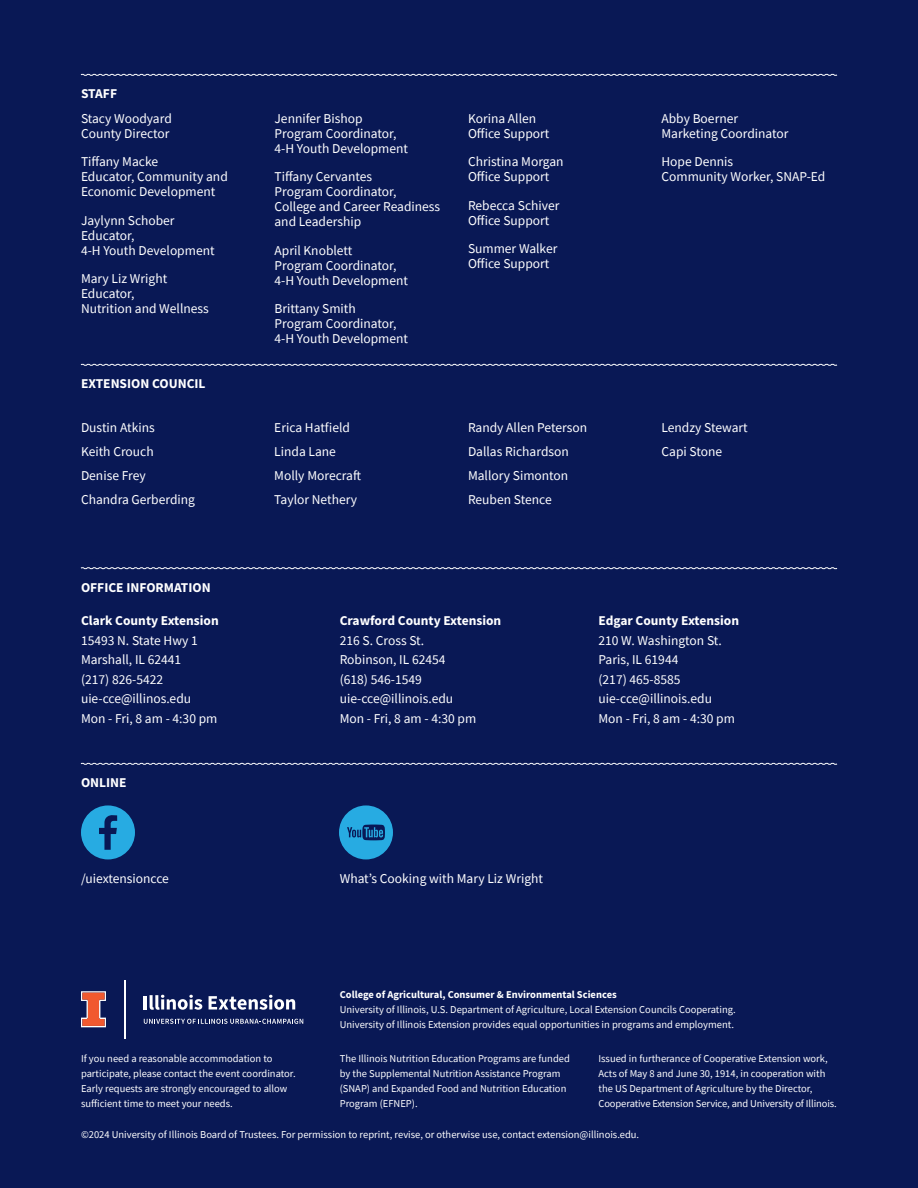
<style>
.page{position:relative;width:918px;height:1188px;background:#091855}
.page>*{position:absolute;margin:0;border:0;box-sizing:border-box;transform-origin:0 0}
.Article_Body_Text{font:13.5px/15px "Source Sans Pro";color:#fff}
.Article_Body_Text-2{font:700 13.5px "Source Sans Pro";color:#fff}
.Ruled_Titles_Light{font:700 13.5px "Source Sans Pro";color:#fff}
.t1{font:10.5px/15px "Source Sans Pro";color:#fff}
.t2{font:700 10.5px "Source Sans Pro";color:#fff}
</style>
<div class="page">
<svg style="left:81px;top:991px;width:25px;height:36px"></svg>
<hr style="left:124px;top:980px;width:1px;height:58px;background:#fff">
<svg style="left:144px;top:995px;width:58px;height:15px"></svg>
<svg style="left:209px;top:995px;width:86px;height:15px"></svg>
<svg style="left:144px;top:1019px;width:159px;height:5px"></svg>
<svg style="left:80px;top:567px;width:758px;height:2px;background:#8990ad"></svg>
<svg style="left:80px;top:763px;width:758px;height:2px;background:#8991ae"></svg>
<svg style="left:81px;top:805px;width:54px;height:54px"></svg>
<svg style="left:339px;top:805px;width:54px;height:54px"></svg>
<svg style="left:80px;top:74px;width:758px;height:2px;background:#8b92ae"></svg>
<svg style="left:80px;top:364px;width:758px;height:2px;background:#8990ad"></svg>
<p class="Ruled_Titles_Light" style="left:81px;top:85px;width:38px">STAFF</p>
<p class="Article_Body_Text" style="left:81px;top:111px;width:92px">Stacy Woodyard<br>County Director</p>
<p class="Article_Body_Text" style="left:81px;top:154px;width:148px">Tiffany Macke<br>Educator, Community and<br>Economic Development</p>
<p class="Article_Body_Text" style="left:81px;top:213px;width:135px">Jaylynn Schober<br>Educator,<br>4-H Youth Development</p>
<p class="Article_Body_Text" style="left:81px;top:271px;width:129px">Mary Liz Wright<br>Educator,<br>Nutrition and Wellness</p>
<p class="Ruled_Titles_Light" style="left:81px;top:375px;width:126px">EXTENSION COUNCIL</p>
<p class="Article_Body_Text" style="left:81px;top:420px;width:75px">Dustin Atkins</p>
<p class="Article_Body_Text" style="left:81px;top:444px;width:74px">Keith Crouch</p>
<p class="Article_Body_Text" style="left:81px;top:468px;width:66px">Denise Frey</p>
<p class="Article_Body_Text" style="left:81px;top:492px;width:116px">Chandra Gerberding</p>
<p class="Ruled_Titles_Light" style="left:81px;top:578px;width:131px">OFFICE INFORMATION</p>
<p class="Article_Body_Text-2" style="left:81px;top:612px;width:139px">Clark County Extension</p>
<p class="Article_Body_Text" style="left:81px;top:633px;width:118px">15493 N. State Hwy 1</p>
<p class="Article_Body_Text" style="left:81px;top:652px;width:102px">Marshall, IL 62441</p>
<p class="Article_Body_Text" style="left:81px;top:672px;width:84px">(217) 826-5422</p>
<p class="Article_Body_Text" style="left:81px;top:691px;width:112px">uie-cce@illinos.edu</p>
<p class="Article_Body_Text" style="left:81px;top:711px;width:138px">Mon - Fri, 8 am - 4:30 pm</p>
<p class="Ruled_Titles_Light" style="left:81px;top:774px;width:47px">ONLINE</p>
<p class="Article_Body_Text" style="left:274px;top:111px;width:135px">Jennifer Bishop<br>Program Coordinator,<br>4-H Youth Development</p>
<p class="Article_Body_Text" style="left:274px;top:169px;width:167px">Tiffany Cervantes<br>Program Coordinator,<br>College and Career Readiness and Leadership</p>
<p class="Article_Body_Text" style="left:274px;top:243px;width:135px">April Knoblett<br>Program Coordinator,<br>4-H Youth Development</p>
<p class="Article_Body_Text" style="left:274px;top:301px;width:135px">Brittany Smith<br>Program Coordinator,<br>4-H Youth Development</p>
<p class="Article_Body_Text" style="left:468px;top:111px;width:83px">Korina Allen<br>Office Support</p>
<p class="Article_Body_Text" style="left:468px;top:154px;width:97px">Christina Morgan<br>Office Support</p>
<p class="Article_Body_Text" style="left:468px;top:198px;width:93px">Rebecca Schiver<br>Office Support</p>
<p class="Article_Body_Text" style="left:468px;top:241px;width:91px">Summer Walker<br>Office Support</p>
<p class="Article_Body_Text" style="left:274px;top:420px;width:77px">Erica Hatfield</p>
<p class="Article_Body_Text" style="left:274px;top:444px;width:63px">Linda Lane</p>
<p class="Article_Body_Text" style="left:274px;top:468px;width:88px">Molly Morecraft</p>
<p class="Article_Body_Text" style="left:274px;top:492px;width:84px">Taylor Nethery</p>
<p class="Article_Body_Text" style="left:468px;top:420px;width:121px">Randy Allen Peterson</p>
<p class="Article_Body_Text" style="left:468px;top:444px;width:102px">Dallas Richardson</p>
<p class="Article_Body_Text" style="left:468px;top:468px;width:102px">Mallory Simonton</p>
<p class="Article_Body_Text" style="left:468px;top:492px;width:85px">Reuben Stence</p>
<p class="Article_Body_Text" style="left:662px;top:111px;width:129px">Abby Boerner<br>Marketing Coordinator</p>
<p class="Article_Body_Text" style="left:662px;top:154px;width:165px">Hope Dennis<br>Community Worker, SNAP-Ed</p>
<p class="Article_Body_Text" style="left:662px;top:420px;width:88px">Lendzy Stewart</p>
<p class="Article_Body_Text" style="left:662px;top:444px;width:62px">Capi Stone</p>
<p class="Article_Body_Text-2" style="left:340px;top:612px;width:163px">Crawford County Extension</p>
<p class="Article_Body_Text" style="left:340px;top:633px;width:86px">216 S. Cross St.</p>
<p class="Article_Body_Text" style="left:340px;top:652px;width:107px">Robinson, IL 62454</p>
<p class="Article_Body_Text" style="left:340px;top:672px;width:84px">(618) 546-1549</p>
<p class="Article_Body_Text" style="left:340px;top:691px;width:115px">uie-cce@illinois.edu</p>
<p class="Article_Body_Text" style="left:340px;top:711px;width:138px">Mon - Fri, 8 am - 4:30 pm</p>
<p class="Article_Body_Text-2" style="left:598px;top:612px;width:142px">Edgar County Extension</p>
<p class="Article_Body_Text" style="left:598px;top:633px;width:125px">210 W. Washington St.</p>
<p class="Article_Body_Text" style="left:598px;top:652px;width:81px">Paris, IL 61944</p>
<p class="Article_Body_Text" style="left:598px;top:672px;width:84px">(217) 465-8585</p>
<p class="Article_Body_Text" style="left:598px;top:691px;width:115px">uie-cce@illinois.edu</p>
<p class="Article_Body_Text" style="left:598px;top:711px;width:138px">Mon - Fri, 8 am - 4:30 pm</p>
<p class="Article_Body_Text" style="left:81px;top:871px;width:89px">/uiextensioncce</p>
<p class="Article_Body_Text" style="left:340px;top:871px;width:205px">What’s Cooking with Mary Liz Wright</p>
<p class="t2" style="left:340px;top:987px;width:279px">College of Agricultural, Consumer &amp; Environmental Sciences</p>
<p class="t1" style="left:340px;top:1001px;width:398px">University of Illinois, U.S. Department of Agriculture, Local Extension Councils Cooperating.<br>University of Illinois Extension provides equal opportunities in programs and employment.</p>
<p class="t1" style="left:81px;top:1051px;width:216px">If you need a reasonable accommodation to participate, please contact the event coordinator.<br>Early requests are strongly encouraged to allow sufficient time to meet your needs.</p>
<p class="t1" style="left:340px;top:1051px;width:232px">The Illinois Nutrition Education Programs are funded by the Supplemental Nutrition Assistance Program (SNAP) and Expanded Food and Nutrition Education Program (EFNEP).</p>
<p class="t1" style="left:598px;top:1051px;width:240px">Issued in furtherance of Cooperative Extension work, Acts of May 8 and June 30, 1914, in cooperation with the US Department of Agriculture by the Director, Cooperative Extension Service, and University of Illinois.</p>
<p class="t1" style="left:81px;top:1127px;width:560px">©2024 University of Illinois Board of Trustees. For permission to reprint, revise, or otherwise use, contact extension@illinois.edu.</p>
</div>
